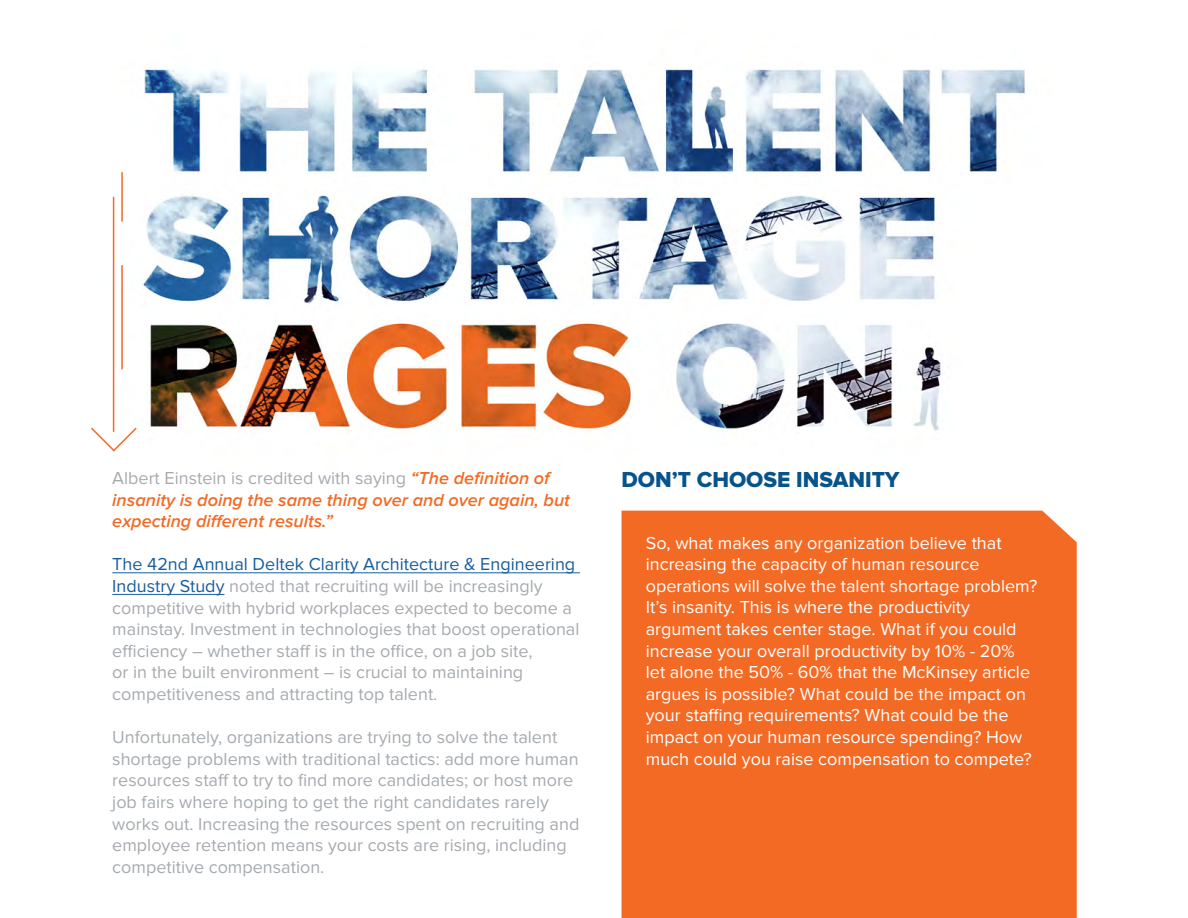
<style>
.page{position:relative;width:1188px;height:918px;background:#fff}
.page>*{position:absolute;margin:0;border:0;box-sizing:border-box;transform-origin:0 0}
.t1{font:22.5px "Proxima Nova Extrabld";color:#07538b}
.t2{font:18px/21.6px "Proxima Nova";color:#a6abb0}
.t3{font:18px/21.6px "Proxima Nova";color:#fff}
.t4{font:italic 600 18px/21.6px "Proxima Nova";color:#f36a24}
.s1{font-weight:400;font-style:normal;color:#a6abb0}
.s2{color:#175d9e}
</style>
<div class="page">
<img style="left:112px;top:69px;width:931px;height:849px">
<hr style="left:112px;top:573px;width:468px;height:1px;background:#175d9e">
<hr style="left:112px;top:594px;width:112px;height:1px;background:#175d9e">
<div style="left:622px;top:511px;width:455px;height:407px;background:#f36a24"></div>
<hr style="left:113px;top:197px;width:1px;height:235px;background:#f36a24">
<hr style="left:121px;top:265px;width:2px;height:104px;background:#f36a24">
<hr style="left:121px;top:172px;width:2px;height:49px;background:#f36a24">
<svg style="left:91px;top:426px;width:47px;height:27px"></svg>
<p class="t4" style="left:112px;top:468px;width:459px"><span class="s1">Albert Einstein is credited with saying</span> “The definition of insanity is doing the same thing over and over again, but expecting different results.”</p>
<p class="t2" style="left:112px;top:554px;width:469px"><span class="s2">The 42nd Annual Deltek Clarity Architecture &amp; Engineering Industry Study</span> noted that recruiting will be increasingly competitive with hybrid workplaces expected to become a mainstay. Investment in technologies that boost operational efficiency – whether staff is in the office, on a job site,<br>or in the built environment – is crucial to maintaining competitiveness and attracting top talent.</p>
<p class="t2" style="left:112px;top:727px;width:469px">Unfortunately, organizations are trying to solve the talent shortage problems with traditional tactics: add more human resources staff to try to find more candidates; or host more job fairs where hoping to get the right candidates rarely works out. Increasing the resources spent on recruiting and employee retention means your costs are rising, including competitive compensation.</p>
<p class="t1" style="left:622px;top:467px;width:280px">DON’T CHOOSE INSANITY</p>
<p class="t3" style="left:646px;top:532px;width:393px">So, what makes any organization believe that increasing the capacity of human resource operations will solve the talent shortage problem?<br>It’s insanity. This is where the productivity argument takes center stage. What if you could increase your overall productivity by 10% - 20% let alone the 50% - 60% that the McKinsey article argues is possible? What could be the impact on your staffing requirements? What could be the impact on your human resource spending? How much could you raise compensation to compete?</p>
</div>
